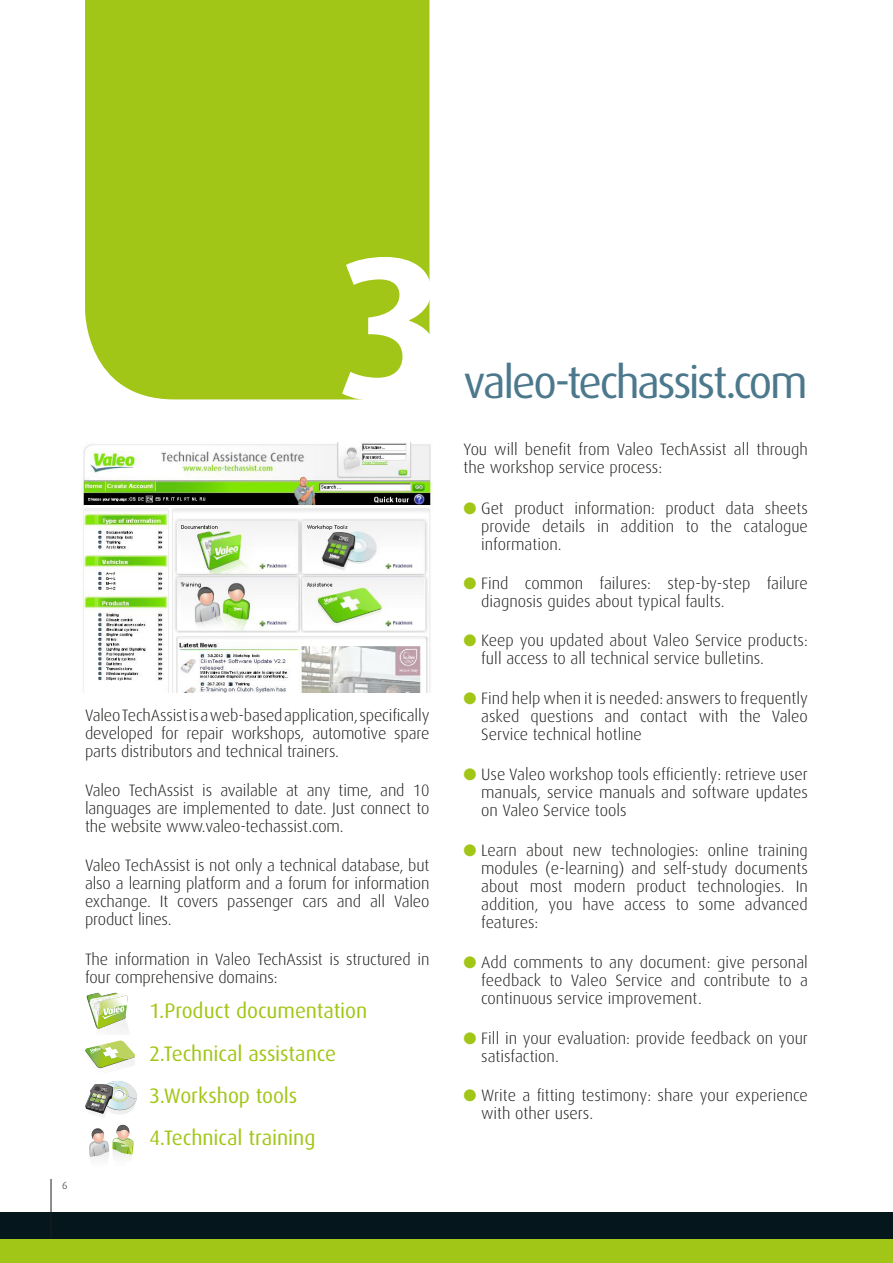
<style>
.page{position:relative;width:893px;height:1263px;background:#fff}
.page>*{position:absolute;margin:0;border:0;box-sizing:border-box;transform-origin:0 0}
.t1{font:700 204px "Dax";color:#fff}
.TITRE_Section{font:45px "Dax";letter-spacing:-.05em;color:#4b788c}
.t2{font:21px "Dax";letter-spacing:-.005em;color:#a2c617}
.COURANT_11pt{font:300 16.5px/18px "Dax";color:#1d1d1b;text-align:justify}
.t3{font:300 10.5px "Dax";color:#1d1d1b}
.s1{color:#a2c617}
</style>
<div class="page">
<div style="left:0;top:1219px;width:893px;height:44px;background:#a2c617"></div>
<div style="left:0;top:1212px;width:893px;height:27px;background:#05171d"></div>
<hr style="left:51px;top:1179px;width:1px;height:59px;background:#1d1d1b">
<div style="left:85px;top:0;width:344px;height:399px;background:#a2c617"></div>
<svg style="left:86px;top:992px;width:42px;height:37px"></svg>
<img style="left:90px;top:1157px;width:18px;height:1px">
<svg style="left:89px;top:1125px;width:45px;height:32px"></svg>
<svg style="left:86px;top:1040px;width:49px;height:28px"></svg>
<svg style="left:85px;top:1081px;width:52px;height:37px"></svg>
<img style="left:82px;top:442px;width:350px;height:250px">
<p class="t1" style="left:336px;top:214px;width:117px">3</p>
<p class="t3" style="left:62px;top:1179px;width:7px">6</p>
<p class="COURANT_11pt" style="left:85px;top:706px;width:346px">Valeo TechAssist is a web-based application, specifically developed for repair workshops, automotive spare parts distributors and technical trainers.</p>
<p class="COURANT_11pt" style="left:85px;top:781px;width:346px">Valeo TechAssist is available at any time, and 10 languages are implemented to date. Just connect to the website www.valeo-techassist.com.</p>
<p class="COURANT_11pt" style="left:85px;top:857px;width:346px">Valeo TechAssist is not only a technical database, but also a learning platform and a forum for information exchange. It covers passenger cars and all Valeo product lines.</p>
<p class="COURANT_11pt" style="left:85px;top:950px;width:346px">The information in Valeo TechAssist is structured in four comprehensive domains:</p>
<p class="t2" style="left:149px;top:999px;width:220px">1.Product documentation</p>
<p class="t2" style="left:149px;top:1042px;width:188px">2.Technical assistance</p>
<p class="t2" style="left:149px;top:1084px;width:150px">3.Workshop tools</p>
<p class="t2" style="left:149px;top:1126px;width:168px">4.Technical training</p>
<p class="TITRE_Section" style="left:463px;top:358px;width:346px">valeo-techassist.com</p>
<p class="COURANT_11pt" style="left:463px;top:440px;width:346px">You will benefit from Valeo TechAssist all through the workshop service process:</p>
<p class="COURANT_11pt" style="left:481px;top:499px;width:328px;text-indent:-18px"><span class="s1">●</span> Get product information: product data sheets provide details in addition to the catalogue information.</p>
<p class="COURANT_11pt" style="left:481px;top:574px;width:328px;text-indent:-18px"><span class="s1">●</span> Find common failures: step-by-step failure diagnosis guides about typical faults.</p>
<p class="COURANT_11pt" style="left:481px;top:632px;width:328px;text-indent:-18px"><span class="s1">●</span> Keep you updated about Valeo Service products: full access to all technical service bulletins.</p>
<p class="COURANT_11pt" style="left:481px;top:689px;width:328px;text-indent:-18px"><span class="s1">●</span> Find help when it is needed: answers to frequently asked questions and contact with the Valeo Service technical hotline</p>
<p class="COURANT_11pt" style="left:481px;top:766px;width:328px;text-indent:-18px"><span class="s1">●</span> Use Valeo workshop tools efficiently: retrieve user manuals, service manuals and software updates on Valeo Service tools</p>
<p class="COURANT_11pt" style="left:481px;top:841px;width:328px;text-indent:-18px"><span class="s1">●</span> Learn about new technologies: online training modules (e-learning) and self-study documents about most modern product technologies. In addition, you have access to some advanced features:</p>
<p class="COURANT_11pt" style="left:481px;top:954px;width:328px;text-indent:-18px"><span class="s1">●</span> Add comments to any document: give personal feedback to Valeo Service and contribute to a continuous service improvement.</p>
<p class="COURANT_11pt" style="left:481px;top:1029px;width:328px;text-indent:-18px"><span class="s1">●</span> Fill in your evaluation: provide feedback on your satisfaction.</p>
<p class="COURANT_11pt" style="left:481px;top:1086px;width:328px;text-indent:-18px"><span class="s1">●</span> Write a fitting testimony: share your experience with other users.</p>
</div>
